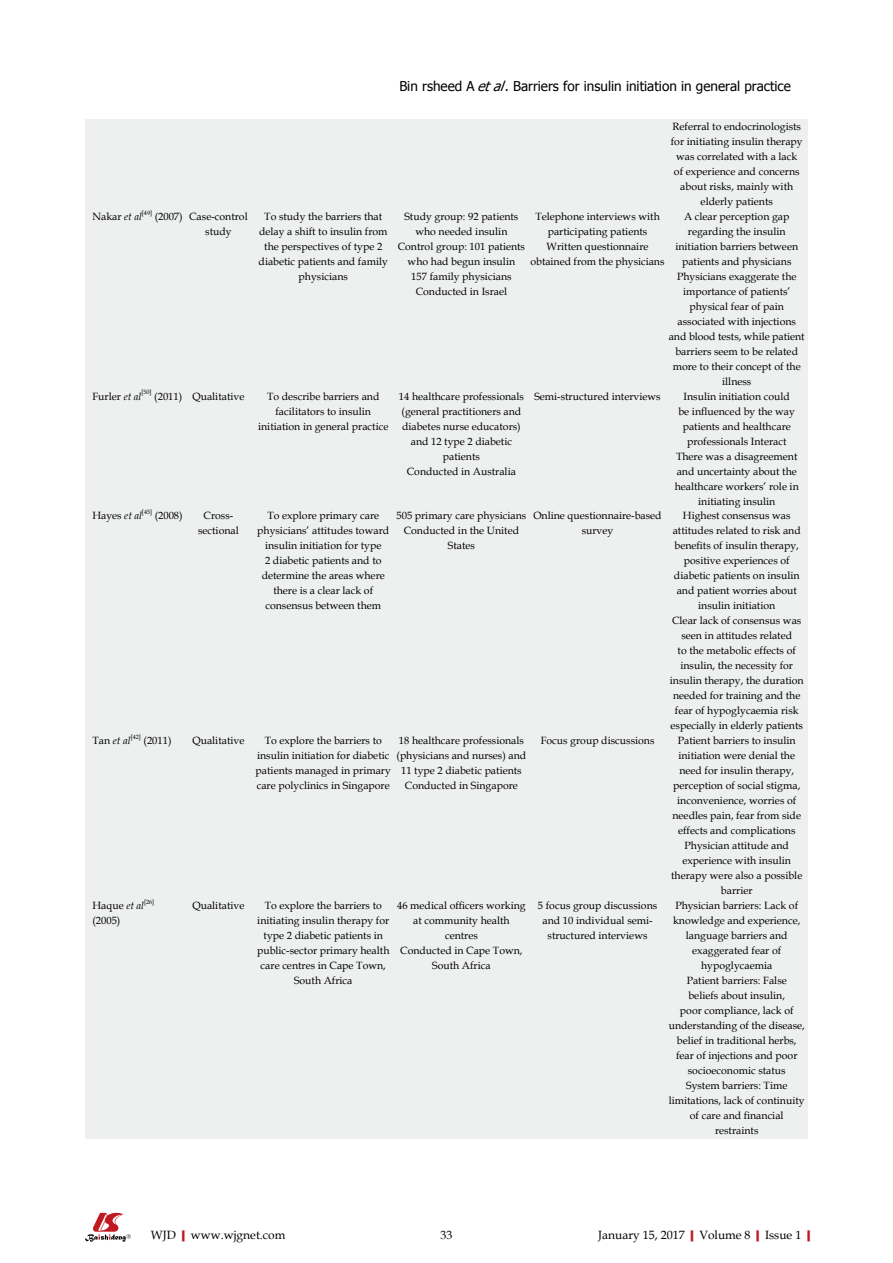
<style>
.page{position:relative;width:893px;height:1263px;background:#fff}
.page>*{position:absolute;margin:0;border:0;box-sizing:border-box;transform-origin:0 0}
.t1{font:13.5px "Tahoma";color:#000}
.t2{font:12px "Book Antiqua";color:#000}
.t3{font:10.5px/15px "Book Antiqua";color:#000;text-align:center}
.t4{font:italic 10.5px "Book Antiqua";color:#000}
.t5{font:6.15px "Book Antiqua";color:#000}
.s1{font-style:italic}
.s2{font-style:normal}
.s3{font-weight:700;color:#c01920}
</style>
<div class="page">
<svg style="left:85px;top:1213px;width:46px;height:29px"></svg>
<div style="left:85px;top:119px;width:723px;height:1019px;background:#eeefef"></div>
<p class="t1" style="left:399px;top:77px;width:393px">Bin rsheed A <span class="s1">etal</span>. Barriers for insulin initiation in general practice</p>
<p class="t3" style="left:671px;top:119px;width:133px">Referral to endocrinologists for initiating insulin therapy was correlated with a lack of experience and concerns about risks, mainly with elderly patients</p>
<p class="t3" style="left:92px;top:209px;width:51px">Nakar <span class="s1">et al</span></p>
<p class="t5" style="left:142px;top:208px;width:12px">[49]</p>
<p class="t3" style="left:205px;top:209px;width:44px;text-align:left;text-indent:-50px">(2007) Case-control study</p>
<p class="t3" style="left:259px;top:209px;width:131px">To study the barriers that delay a shift to insulin from the perspectives of type 2 diabetic patients and family physicians</p>
<p class="t3" style="left:398px;top:209px;width:129px">Study group: 92 patients who needed insulin<br>Control group: 101 patients who had begun insulin<br>157 family physicians<br>Conducted in Israel</p>
<p class="t3" style="left:531px;top:209px;width:135px">Telephone interviews with participating patients<br>Written questionnaire obtained from the physicians</p>
<p class="t3" style="left:669px;top:209px;width:137px">A clear perception gap regarding the insulin initiation barriers between patients and physicians<br>Physicians exaggerate the importance of patients’ physical fear of pain associated with injections and blood tests, while patient barriers seem to be related more to their concept of the illness</p>
<p class="t3" style="left:92px;top:388px;width:50px">Furler <span class="s1">et al</span></p>
<p class="t5" style="left:141px;top:388px;width:12px">[50]</p>
<p class="t3" style="left:154px;top:388px;width:92px">(2011) Qualitative</p>
<p class="t3" style="left:258px;top:388px;width:132px">To describe barriers and facilitators to insulin initiation in general practice</p>
<p class="t3" style="left:399px;top:388px;width:127px">14 healthcare professionals (general practitioners and diabetes nurse educators) and 12 type 2 diabetic patients<br>Conducted in Australia</p>
<p class="t3" style="left:534px;top:388px;width:128px">Semi-structured interviews</p>
<p class="t3" style="left:675px;top:388px;width:126px">Insulin initiation could<br>be influenced by the way patients and healthcare professionals Interact<br>There was a disagreement and uncertainty about the healthcare workers’ role in initiating insulin</p>
<p class="t3" style="left:92px;top:508px;width:51px">Hayes <span class="s1">et al</span></p>
<p class="t5" style="left:142px;top:508px;width:12px">[45]</p>
<p class="t3" style="left:155px;top:508px;width:29px">(2008)</p>
<p class="t3" style="left:198px;top:508px;width:42px">Cross&shy;sectional</p>
<p class="t3" style="left:257px;top:508px;width:133px">To explore primary care physicians’ attitudes toward insulin initiation for type<br>2 diabetic patients and to determine the areas where there is a clear lack of consensus between them</p>
<p class="t3" style="left:396px;top:508px;width:131px">505 primary care physicians<br>Conducted in the United<br>States</p>
<p class="t3" style="left:533px;top:508px;width:130px">Online questionnaire-based survey</p>
<p class="t3" style="left:670px;top:508px;width:135px">Highest consensus was attitudes related to risk and benefits of insulin therapy, positive experiences of diabetic patients on insulin and patient worries about insulin initiation<br>Clear lack of consensus was seen in attitudes related<br>to the metabolic effects of insulin, the necessity for insulin therapy, the duration needed for training and the fear of hypoglycaemia risk especially in elderly patients</p>
<p class="t4" style="left:92px;top:733px;width:40px"><span class="s2">Tan</span> et al</p>
<p class="t5" style="left:131px;top:733px;width:12px">[42]</p>
<p class="t3" style="left:144px;top:733px;width:29px">(2011)</p>
<p class="t3" style="left:192px;top:733px;width:54px">Qualitative</p>
<p class="t3" style="left:256px;top:733px;width:137px">To explore the barriers to insulin initiation for diabetic patients managed in primary care polyclinics in Singapore</p>
<p class="t3" style="left:396px;top:733px;width:131px">18 healthcare professionals (physicians and nurses) and<br>11 type 2 diabetic patients<br>Conducted in Singapore</p>
<p class="t3" style="left:541px;top:733px;width:115px">Focus group discussions</p>
<p class="t3" style="left:671px;top:733px;width:133px">Patient barriers to insulin initiation were denial the need for insulin therapy, perception of social stigma, inconvenience, worries of needles pain, fear from side effects and complications<br>Physician attitude and experience with insulin therapy were also a possible barrier</p>
<p class="t3" style="left:92px;top:898px;width:53px">Haque <span class="s1">et al</span></p>
<p class="t5" style="left:144px;top:897px;width:12px">[26]</p>
<p class="t3" style="left:92px;top:913px;width:29px">(2005)</p>
<p class="t3" style="left:192px;top:898px;width:54px">Qualitative</p>
<p class="t3" style="left:257px;top:898px;width:134px">To explore the barriers to initiating insulin therapy for type 2 diabetic patients in public-sector primary health care centres in Cape Town,<br>South Africa</p>
<p class="t3" style="left:397px;top:898px;width:130px">46 medical officers working at community health centres<br>Conducted in Cape Town,<br>South Africa</p>
<p class="t3" style="left:538px;top:898px;width:121px">5 focus group discussions and 10 individual semi&shy;structured interviews</p>
<p class="t3" style="left:669px;top:898px;width:138px">Physician barriers: Lack of knowledge and experience, language barriers and exaggerated fear of hypoglycaemia<br>Patient barriers: False<br>beliefs about insulin,<br>poor compliance, lack of understanding of the disease, belief in traditional herbs, fear of injections and poor socioeconomic status<br>System barriers: Time limitations, lack of continuity of care and financial restraints</p>
<p class="t2" style="left:151px;top:1226px;width:136px">WJD<span class="s3">|</span>www.wjgnet.com</p>
<p class="t2" style="left:440px;top:1226px;width:13px">33</p>
<p class="t2" style="left:598px;top:1226px;width:219px">January 15, 2017<span class="s3">|</span>Volume 8<span class="s3">|</span>Issue 1<span class="s3">|</span></p>
</div>
